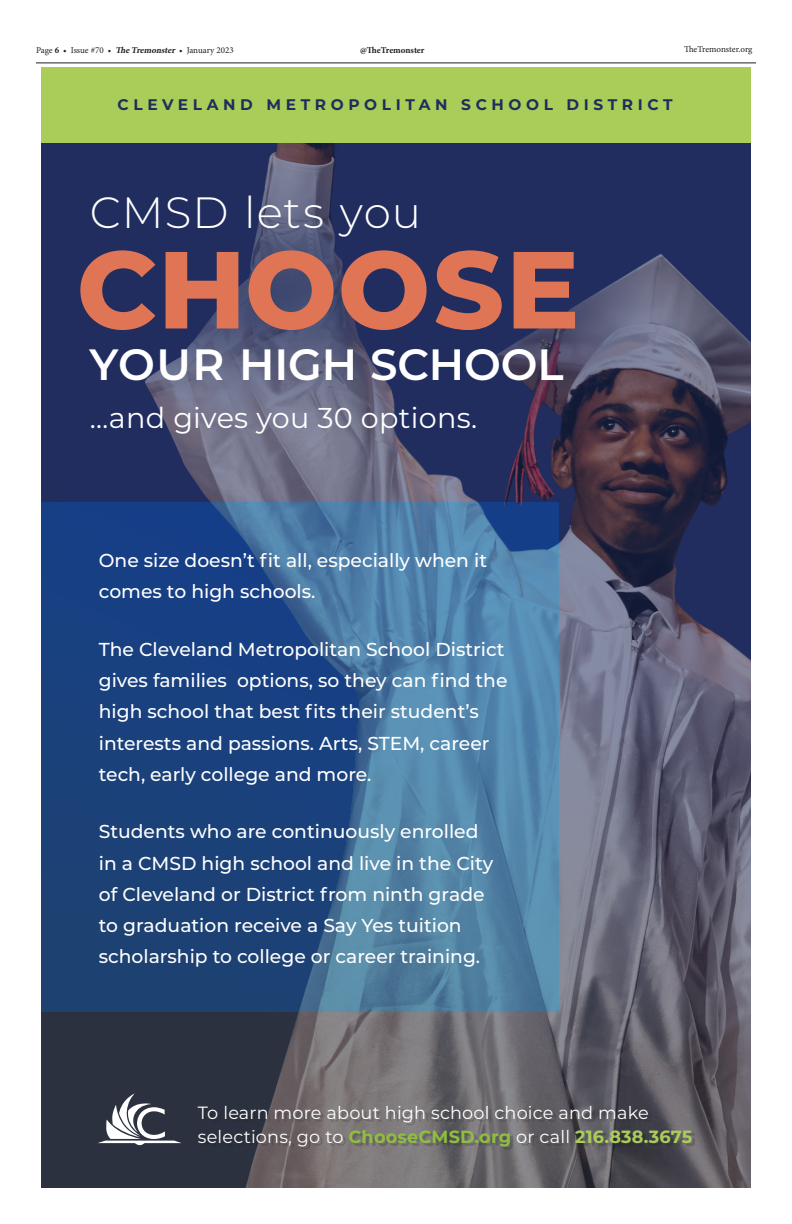
<style>
.page{position:relative;width:792px;height:1224px;background:#fff}
.page>*{position:absolute;margin:0;border:0;box-sizing:border-box;transform-origin:0 0}
.t1{font:800 109.4px "Montserrat";letter-spacing:.005em;color:#e07556}
.t2{font:600 43.7px "Montserrat";letter-spacing:-.005em;color:#fff}
.t3{font:300 43.7px "Montserrat";letter-spacing:.02em;color:#fff}
.t4{font:28.7px "Montserrat";letter-spacing:.01em;color:#fff}
.t5{font:500 18.7px/31.2px "Montserrat";color:#fff}
.t6{font:17.7px/23.6px "Montserrat";letter-spacing:.01em;color:#fff}
.t7{font:700 15.4px "Montserrat";letter-spacing:.3em;color:#202d5e}
.t8{font:9px "Minion Pro";letter-spacing:-.005em;color:#231f20}
.t9{font:700 9px "Minion Pro";letter-spacing:-.005em;color:#231f20}
.s1{font-weight:700}
.s2{font-weight:700;font-style:italic}
.s3{font-weight:700;color:#8fbe3f}
.s4{font-weight:700;color:#a9cd58}
</style>
<div class="page">
<hr style="left:36px;top:62px;width:720px;height:1px;background:#231f20">
<img style="left:76px;top:143px;width:675px;height:1045px">
<div style="left:41px;top:149px;width:644px;height:292px;background:#202e5e;opacity:.75"></div>
<div style="left:41px;top:67px;width:710px;height:76px;background:#a9cd58"></div>
<svg style="left:41px;top:503px;width:518px;height:509px;background:#335e90"></svg>
<svg style="left:98px;top:1093px;width:84px;height:52px"></svg>
<div style="left:200px;top:1109px;width:495px;height:41px;background:#231f20;opacity:.25"></div>
<p class="t8" style="left:36px;top:44px;width:199px">Page <span class="s1">6</span> • Issue #70 • <span class="s2">TheTremonster</span> • January 2023</p>
<p class="t9" style="left:360px;top:43px;width:66px">@TheTremonster</p>
<p class="t8" style="left:684px;top:43px;width:70px">TheTremonster.org</p>
<p class="t7" style="left:118px;top:94px;width:557px">CLEVELAND METROPOLITAN SCHOOL DISTRICT</p>
<h2 class="t3" style="left:90px;top:183px;width:333px">CMSD lets you</h2>
<h1 class="t1" style="left:77px;top:209px;width:504px">CHOOSE</h1>
<h2 class="t2" style="left:89px;top:334px;width:476px">YOUR HIGH SCHOOL</h2>
<h3 class="t4" style="left:90px;top:398px;width:389px">…and gives you 30 options.</h3>
<p class="t5" style="left:99px;top:544px;width:390px">One size doesn’t fit all, especially when it comes to high schools.</p>
<p class="t5" style="left:99px;top:633px;width:410px">The Cleveland Metropolitan School District gives families options, so they can find the high school that best fits their student’s interests and passions. Arts, STEM, career tech, early college and more.</p>
<p class="t5" style="left:99px;top:815px;width:396px">Students who are continuously enrolled in a CMSD high school and live in the City of Cleveland or District from ninth grade to graduation receive a Say Yes tuition scholarship to college or career training.</p>
<p class="t6" style="left:198px;top:1101px;width:496px">To learn more about high school choice and make selections, go to <span class="s3">ChooseCMSD.org</span> or call <span class="s4">216.838.3675</span></p>
</div>
